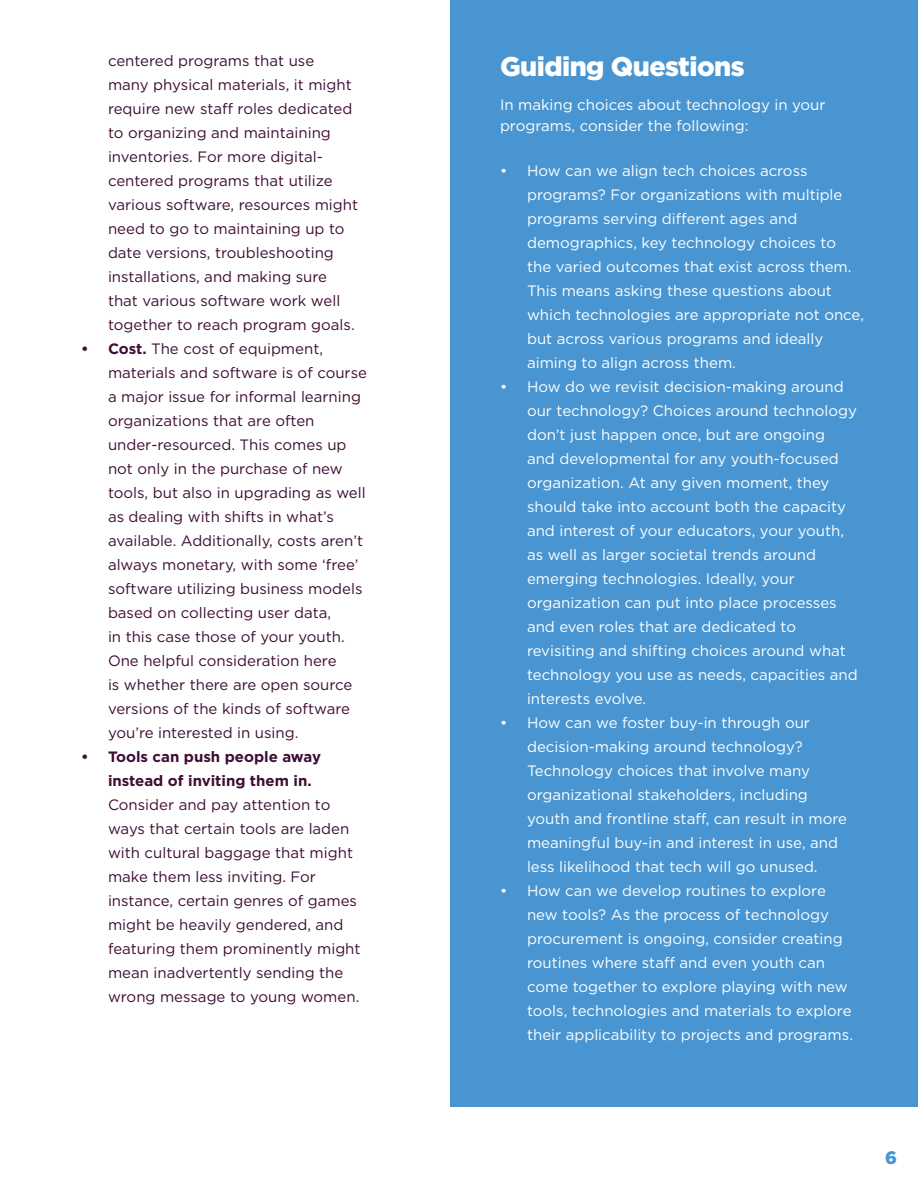
<style>
.page{position:relative;width:918px;height:1188px;background:#fff}
.page>*{position:absolute;margin:0;border:0;box-sizing:border-box;transform-origin:0 0}
.t1{font:900 27px "Gotham";letter-spacing:-.02em;color:#fff}
.t2{font:900 18px "Gotham";color:#4895d1}
.t3{font:15px/24px "Gotham";color:#fff}
.t4{font:15px/24px "Gotham";color:#3e0e34}
.t5{font:700 15px/24px "Gotham";color:#3e0e34}
.s1{font-weight:700}
</style>
<div class="page">
<div style="left:450px;top:0;width:468px;height:1107px;background:#4895d1"></div>
<p class="t4" style="left:108px;top:48px;width:252px">centered programs that use many physical materials, it might require new staff roles dedicated to organizing and maintaining inventories. For more digital&shy;centered programs that utilize various software, resources might need to go to maintaining up to date versions, troubleshooting installations, and making sure that various software work well together to reach program goals.</p>
<p class="t4" style="left:108px;top:336px;width:261px;text-indent:-27px"><span class="s1">• Cost.</span> The cost of equipment, materials and software is of course a major issue for informal learning organizations that are often under-resourced. This comes up not only in the purchase of new tools, but also in upgrading as well as dealing with shifts in what’s available. Additionally, costs aren’t always monetary, with some ‘free’ software utilizing business models based on collecting user data,<br>in this case those of your youth.<br>One helpful consideration here<br>is whether there are open source versions of the kinds of software you’re interested in using.</p>
<p class="t5" style="left:108px;top:745px;width:215px;text-indent:-27px">• Tools can push people away instead of inviting them in.</p>
<p class="t4" style="left:108px;top:792px;width:254px">Consider and pay attention to ways that certain tools are laden with cultural baggage that might make them less inviting. For instance, certain genres of games might be heavily gendered, and featuring them prominently might mean inadvertently sending the wrong message to young women.</p>
<h1 class="t1" style="left:500px;top:47px;width:246px">Guiding Questions</h1>
<p class="t3" style="left:500px;top:94px;width:327px;line-height:21px">In making choices about technology in your programs, consider the following:</p>
<p class="t3" style="left:527px;top:158px;width:338px;text-indent:-27px">• How can we align tech choices across programs? For organizations with multiple programs serving different ages and demographics, key technology choices to the varied outcomes that exist across them.<br>This means asking these questions about which technologies are appropriate not once, but across various programs and ideally aiming to align across them.</p>
<p class="t3" style="left:527px;top:374px;width:332px;text-indent:-27px">• How do we revisit decision-making around our technology? Choices around technology don’t just happen once, but are ongoing<br>and developmental for any youth-focused organization. At any given moment, they should take into account both the capacity and interest of your educators, your youth, as well as larger societal trends around emerging technologies. Ideally, your organization can put into place processes and even roles that are dedicated to revisiting and shifting choices around what technology you use as needs, capacities and interests evolve.</p>
<p class="t3" style="left:527px;top:710px;width:321px;text-indent:-27px">• How can we foster buy-in through our decision-making around technology?<br>Technology choices that involve many organizational stakeholders, including youth and frontline staff, can result in more meaningful buy-in and interest in use, and less likelihood that tech will go unused.</p>
<p class="t3" style="left:527px;top:878px;width:328px;text-indent:-27px">• How can we develop routines to explore new tools? As the process of technology procurement is ongoing, consider creating routines where staff and even youth can come together to explore playing with new tools, technologies and materials to explore their applicability to projects and programs.</p>
<p class="t2" style="left:885px;top:1145px;width:13px">6</p>
</div>
